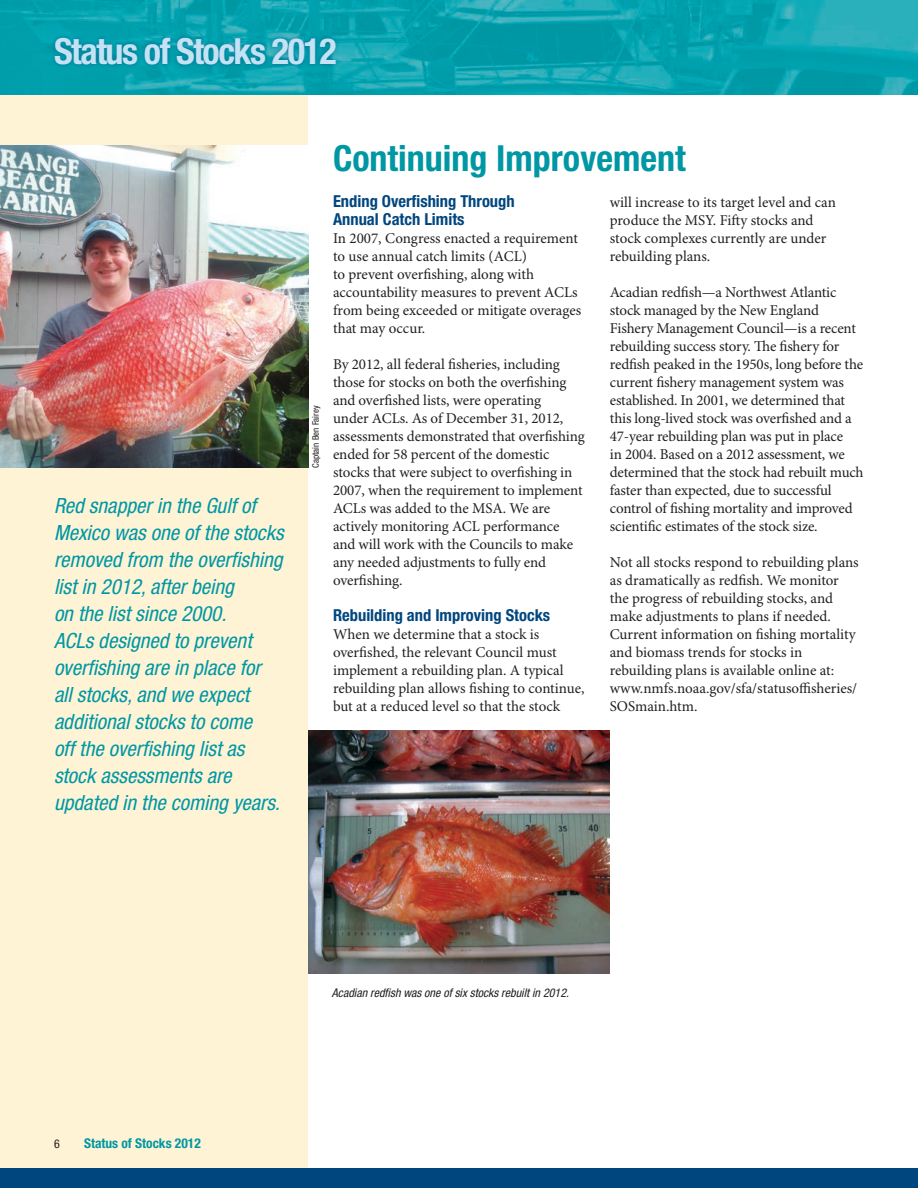
<style>
.page{position:relative;width:918px;height:1188px;background:#fff}
.page>*{position:absolute;margin:0;border:0;box-sizing:border-box;transform-origin:0 0}
.t1{font:700 condensed 36px "Helvetica Neue LT Std";color:#0097a4}
.t2{font:700 condensed 36px "Helvetica Neue LT Std";letter-spacing:-.04em;color:#c3e2f3}
.t3{font:italic condensed 21px/27px "Helvetica Neue LT Std";color:#0097a4}
.t4{font:700 condensed 16.5px/18px "Helvetica Neue LT Std";color:#00467e}
.t5{font:15px/18px "Minion Pro";letter-spacing:-.005em;color:#231f20}
.t6{font:700 condensed 13.5px "Helvetica Neue LT Std";color:#0097a4}
.t7{font:italic condensed 12px "Helvetica Neue LT Std";color:#231f20}
.t8{font:condensed 12px "Helvetica Neue LT Std";color:#231f20}
.t9{font:condensed 9px "Helvetica Neue LT Std";color:#231f20}
</style>
<div class="page">
<div style="left:0;top:0;width:308px;height:1188px;background:#fef3d5"></div>
<img style="left:0;top:0;width:918px;height:94px">
<div style="left:0;top:1168px;width:918px;height:20px;background:#00467e"></div>
<div style="left:50px;top:33px;width:290px;height:36px;background:#00467e;opacity:.5"></div>
<img style="left:0;top:146px;width:308px;height:322px">
<img style="left:308px;top:731px;width:302px;height:243px">
<h1 class="t2" style="left:54px;top:30px;width:284px">Status of Stocks 2012</h1>
<p class="t3" style="left:54px;top:493px;width:231px">Red snapper in the Gulf of<br>Mexico was one of the stocks removed from the overfishing list in 2012, after being<br>on the list since 2000.<br>ACLs designed to prevent overfishing are in place for all stocks, and we expect additional stocks to come<br>off the overfishing list as stock assessments are updated in the coming years.</p>
<p class="t9" style="left:310px;top:468px;width:64px;rotate:-90deg">Captain Ben Fairey</p>
<h1 class="t1" style="left:333px;top:136px;width:354px">Continuing Improvement</h1>
<p class="t4" style="left:333px;top:192px;width:183px">Ending Overfishing Through<br>Annual Catch Limits</p>
<p class="t5" style="left:333px;top:230px;width:250px">In 2007, Congress enacted a requirement to use annual catch limits (ACL)<br>to prevent overfishing, along with accountability measures to prevent ACLs from being exceeded or mitigate overages that may occur.</p>
<p class="t5" style="left:333px;top:356px;width:253px">By 2012, all federal fisheries, including those for stocks on both the overfishing and overfished lists, were operating<br>under ACLs. As of December 31, 2012, assessments demonstrated that overfishing ended for 58 percent of the domestic stocks that were subject to overfishing in 2007, when the requirement to implement ACLs was added to the MSA. We are actively monitoring ACL performance and will work with the Councils to make any needed adjustments to fully end overfishing.</p>
<p class="t4" style="left:333px;top:606px;width:219px">Rebuilding and Improving Stocks</p>
<p class="t5" style="left:333px;top:626px;width:253px">When we determine that a stock is overfished, the relevant Council must implement a rebuilding plan. A typical rebuilding plan allows fishing to continue, but at a reduced level so that the stock</p>
<p class="t5" style="left:610px;top:194px;width:228px">will increase to its target level and can produce the MSY. Fifty stocks and stock complexes currently are under rebuilding plans.</p>
<p class="t5" style="left:610px;top:284px;width:255px">Acadian redfish—a Northwest Atlantic stock managed by the New England Fishery Management Council—is a recent rebuilding success story. The fishery for redfish peaked in the 1950s, long before the current fishery management system was established. In 2001, we determined that this long-lived stock was overfished and a 47-year rebuilding plan was put in place<br>in 2004. Based on a 2012 assessment, we determined that the stock had rebuilt much faster than expected, due to successful control of fishing mortality and improved scientific estimates of the stock size.</p>
<p class="t5" style="left:610px;top:554px;width:250px">Not all stocks respond to rebuilding plans as dramatically as redfish. We monitor the progress of rebuilding stocks, and make adjustments to plans if needed.<br>Current information on fishing mortality and biomass trends for stocks in rebuilding plans is available online at: www.nmfs.noaa.gov/sfa/statusoffisheries/ SOSmain.htm.</p>
<p class="t8" style="left:54px;top:1136px;width:7px">6</p>
<p class="t6" style="left:84px;top:1135px;width:118px">Status of Stocks 2012</p>
<p class="t7" style="left:332px;top:986px;width:239px">Acadian redfish was one of six stocks rebuilt in 2012.</p>
</div>
